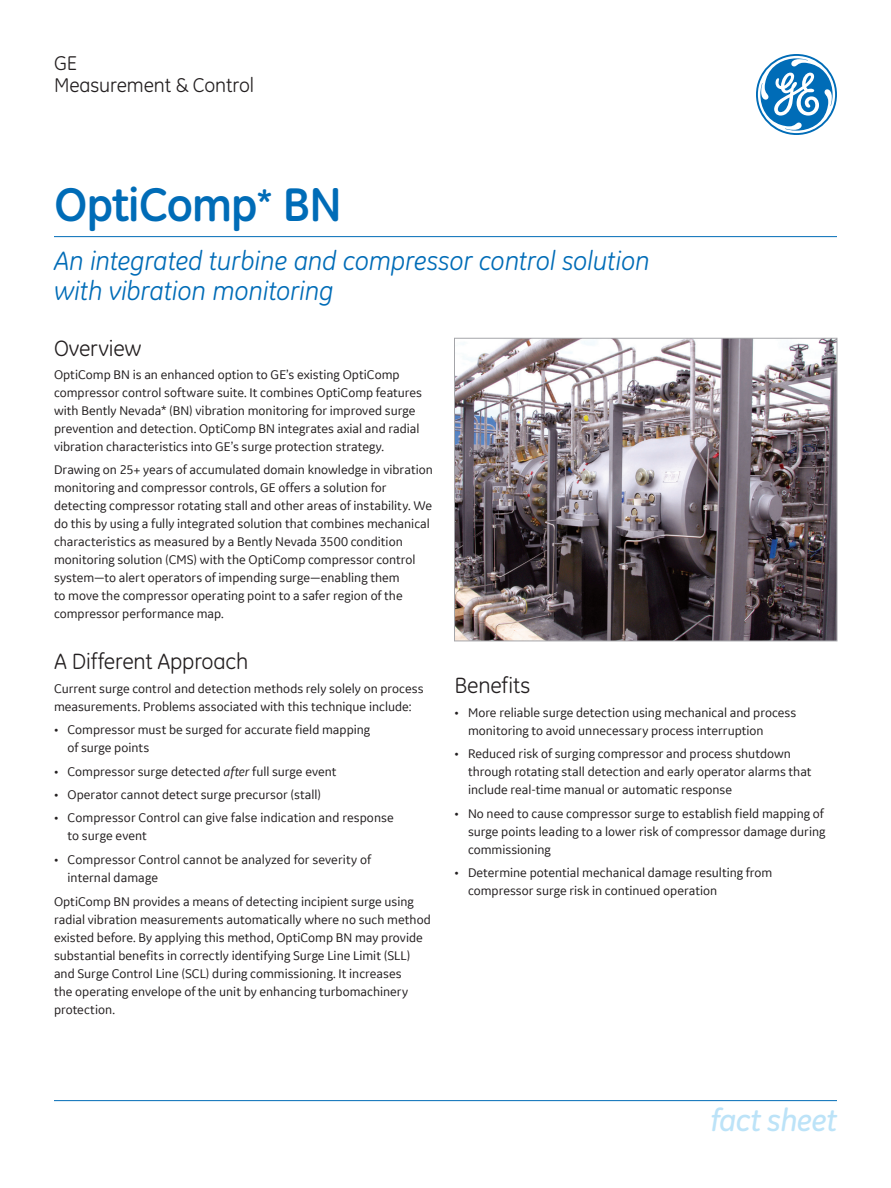
<style>
.page{position:relative;width:891px;height:1188px;background:#fff}
.page>*{position:absolute;margin:0;border:0;box-sizing:border-box;transform-origin:0 0}
.Product_Service_Name{font:700 48px "GE Inspira";letter-spacing:-.025em;color:#006cb7}
.Fact_Sheet_CIRCLE_BL{font:italic 500 31.5px "GE Inspira";letter-spacing:-.025em;color:#bce3f8}
.Subhead_Primary_ORAN{font:italic 27px/30px "GE Inspira";letter-spacing:-.005em;color:#006cb7}
.Level_1_header{font:22.5px "GE Inspira";letter-spacing:-.01em;color:#231f20}
.Business_Name{font:20.25px "GE Inspira";letter-spacing:-.005em;color:#231f20}
.Body{font:13.5px/18px "GE Inspira Sans";color:#231f20}
.s1{font-size:37.5px}
.s2{font-style:italic}
</style>
<div class="page">
<svg style="left:756px;top:54px;width:81px;height:81px"></svg>
<hr style="left:54px;top:236px;width:783px;height:1px;background:#006cb7">
<hr style="left:54px;top:1100px;width:783px;height:1px;background:#006cb7">
<img style="left:456px;top:340px;width:379px;height:299px">
<div style="left:454px;top:338px;width:383px;height:303px;border:1px solid #a4a5a9"></div>
<p class="Business_Name" style="left:54px;top:51px;width:25px">GE</p>
<p class="Business_Name" style="left:54px;top:73px;width:202px">Measurement &amp; Control</p>
<p class="Product_Service_Name" style="left:54px;top:174px;width:290px">OptiComp<span class="s1">*</span> BN</p>
<p class="Subhead_Primary_ORAN" style="left:54px;top:246px;width:597px">An integrated turbine and compressor control solution with vibration monitoring</p>
<p class="Level_1_header" style="left:54px;top:335px;width:89px">Overview</p>
<p class="Body" style="left:54px;top:365px;width:370px">OptiComp BN is an enhanced option to GE’s existing OptiComp compressor control software suite. It combines OptiComp features with Bently Nevada* (BN) vibration monitoring for improved surge prevention and detection. OptiComp BN integrates axial and radial vibration characteristics into GE’s surge protection strategy.</p>
<p class="Body" style="left:54px;top:461px;width:380px">Drawing on 25+ years of accumulated domain knowledge in vibration monitoring and compressor controls, GE offers a solution for detecting compressor rotating stall and other areas of instability. We do this by using a fully integrated solution that combines mechanical characteristics as measured by a Bently Nevada 3500 condition monitoring solution (CMS) with the OptiComp compressor control system—to alert operators of impending surge—enabling them<br>to move the compressor operating point to a safer region of the compressor performance map.</p>
<p class="Level_1_header" style="left:54px;top:649px;width:196px">A Different Approach</p>
<p class="Body" style="left:54px;top:679px;width:371px">Current surge control and detection methods rely solely on process measurements. Problems associated with this technique include:</p>
<p class="Body" style="left:68px;top:720px;width:304px;text-indent:-14px">• Compressor must be surged for accurate field mapping of surge points</p>
<p class="Body" style="left:54px;top:762px;width:284px">• Compressor surge detected <span class="s2">after</span> full surge event</p>
<p class="Body" style="left:54px;top:785px;width:269px">• Operator cannot detect surge precursor (stall)</p>
<p class="Body" style="left:68px;top:809px;width:328px;text-indent:-14px">• Compressor Control can give false indication and response to surge event</p>
<p class="Body" style="left:68px;top:850px;width:305px;text-indent:-14px">• Compressor Control cannot be analyzed for severity of internal damage</p>
<p class="Body" style="left:54px;top:893px;width:378px">OptiComp BN provides a means of detecting incipient surge using radial vibration measurements automatically where no such method existed before. By applying this method, OptiComp BN may provide substantial benefits in correctly identifying Surge Line Limit (SLL) and Surge Control Line (SCL) during commissioning. It increases<br>the operating envelope of the unit by enhancing turbomachinery protection.</p>
<p class="Level_1_header" style="left:454px;top:673px;width:77px">Benefits</p>
<p class="Body" style="left:468px;top:703px;width:330px;text-indent:-14px">• More reliable surge detection using mechanical and process monitoring to avoid unnecessary process interruption</p>
<p class="Body" style="left:468px;top:744px;width:345px;text-indent:-14px">• Reduced risk of surging compressor and process shutdown through rotating stall detection and early operator alarms that include real-time manual or automatic response</p>
<p class="Body" style="left:468px;top:804px;width:359px;text-indent:-14px">• No need to cause compressor surge to establish field mapping of surge points leading to a lower risk of compressor damage during commissioning</p>
<p class="Body" style="left:468px;top:863px;width:306px;text-indent:-14px">• Determine potential mechanical damage resulting from compressor surge risk in continued operation</p>
<p class="Fact_Sheet_CIRCLE_BL" style="left:710px;top:1102px;width:128px">fact sheet</p>
</div>
